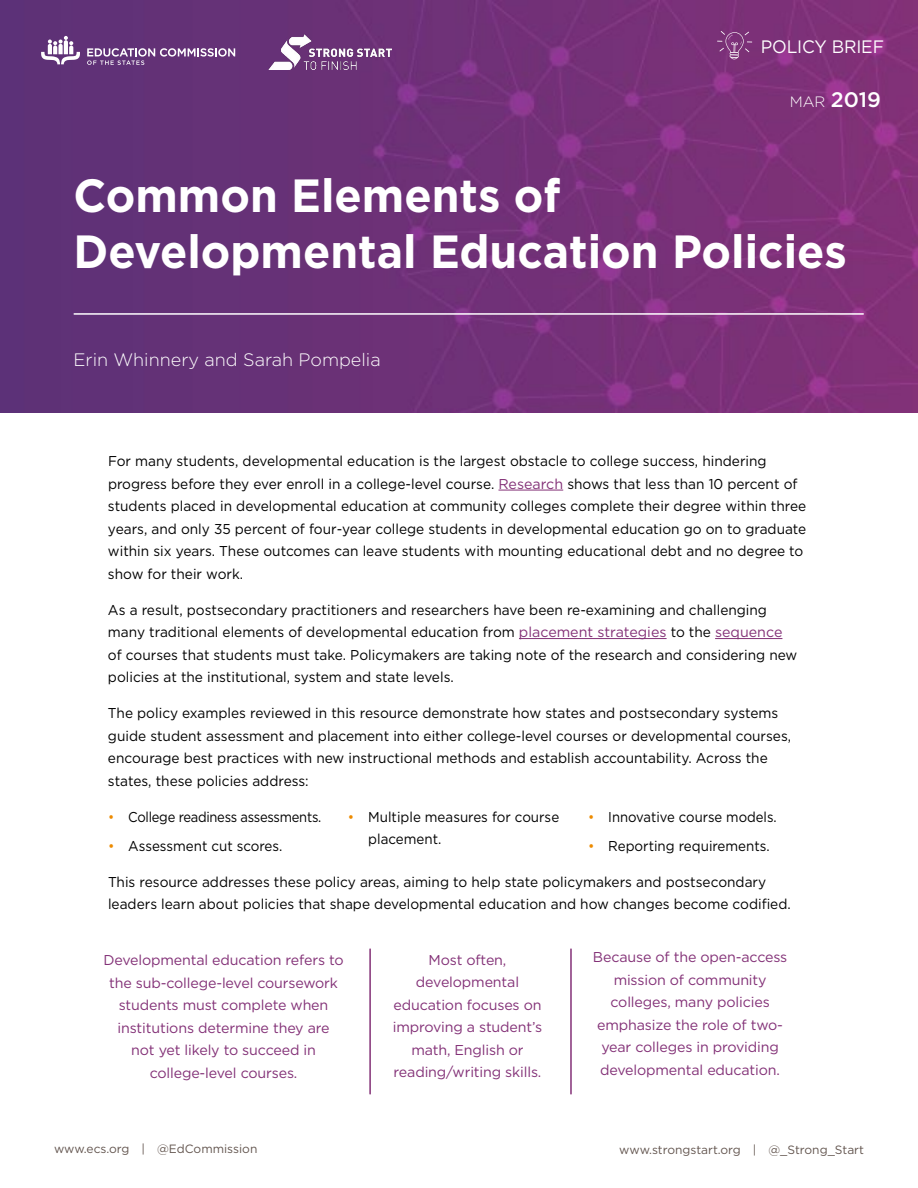
<style>
.page{position:relative;width:918px;height:1188px;background:#fff}
.page>*{position:absolute;margin:0;border:0;box-sizing:border-box;transform-origin:0 0}
.t1{font:700 46.5px/55.8px "Gotham";color:#fff;scale:.96 1}
.t2{font:500 21px "Gotham";color:#fff}
.t3{font:300 18px "Gotham";color:#fff}
.t4{font:18px "Gotham";letter-spacing:-.01em;color:#fff;scale:.96 1}
.t5{font:14.25px/22.5px "Gotham";color:#000;scale:.96 1}
.t6{font:14.25px/22.5px "Gotham";letter-spacing:-.01em;color:#833177;text-align:center}
.t7{font:14.25px/22.5px "Gotham";color:#000;scale:.94 1}
.t8{font:14.25px "Gotham";letter-spacing:-.02em;color:#000;scale:.91 1}
.t9{font:14.25px "Gotham";color:#000;scale:.92 1}
.t10{font:12px "Gotham";color:#63554f}
.s1{font-weight:300;font-size:15px}
.s2{color:#833177}
.s3{color:#ed8b00}
</style>
<div class="page">
<img style="left:0;top:0;width:918px;height:413px">
<svg style="left:717px;top:19px;width:44px;height:40px;background:#833c7f"></svg>
<hr style="left:74px;top:313px;width:789px;height:2px;background:#fff">
<hr style="left:498px;top:490px;width:65px;height:1px;background:#833177">
<hr style="left:519px;top:638px;width:148px;height:1px;background:#833177">
<hr style="left:715px;top:638px;width:67px;height:1px;background:#833177">
<svg style="left:41px;top:36px;width:39px;height:28px"></svg>
<svg style="left:87px;top:48px;width:148px;height:17px;background:#896498"></svg>
<img style="left:268px;top:34px;width:124px;height:35px">
<hr style="left:369px;top:949px;width:2px;height:145px;background:#833177">
<hr style="left:570px;top:949px;width:2px;height:145px;background:#833177">
<p class="t4" style="left:761px;top:35px;width:130px">POLICY BRIEF</p>
<h2 class="t2" style="left:790px;top:86px;width:93px"><span class="s1">MAR</span> 2019</h2>
<h1 class="t1" style="left:73px;top:168px;width:807px">Common Elements of<br>Developmental Education Policies</h1>
<p class="t3" style="left:73px;top:348px;width:309px">Erin Whinnery and Sarah Pompelia</p>
<p class="t5" style="left:108px;top:450px;width:729px">For many students, developmental education is the largest obstacle to college success, hindering progress before they ever enroll in a college-level course. <span class="s2">Research</span> shows that less than 10 percent of students placed in developmental education at community colleges complete their degree within three years, and only 35 percent of four-year college students in developmental education go on to graduate within six years. These outcomes can leave students with mounting educational debt and no degree to show for their work.</p>
<p class="t5" style="left:108px;top:598px;width:720px">As a result, postsecondary practitioners and researchers have been re-examining and challenging many traditional elements of developmental education from <span class="s2">placement strategies</span> to the <span class="s2">sequence </span>of courses that students must take. Policymakers are taking note of the research and considering new policies at the institutional, system and state levels.</p>
<p class="t5" style="left:108px;top:702px;width:713px">The policy examples reviewed in this resource demonstrate how states and postsecondary systems guide student assessment and placement into either college-level courses or developmental courses, encourage best practices with new instructional methods and establish accountability. Across the states, these policies address:</p>
<p class="t8" style="left:108px;top:807px;width:236px"><span class="s3">•</span> College readiness assessments.</p>
<p class="t7" style="left:108px;top:834px;width:187px"><span class="s3">•</span> Assessment cut scores.</p>
<p class="t7" style="left:368px;top:805px;width:205px;text-indent:-20px"><span class="s3">•</span> Multiple measures for course placement.</p>
<p class="t9" style="left:588px;top:807px;width:207px"><span class="s3">•</span> Innovative course models.</p>
<p class="t7" style="left:588px;top:834px;width:195px"><span class="s3">•</span> Reporting requirements.</p>
<p class="t5" style="left:108px;top:870px;width:713px">This resource addresses these policy areas, aiming to help state policymakers and postsecondary leaders learn about policies that shape developmental education and how changes become codified.</p>
<p class="t6" style="left:103px;top:949px;width:242px">Developmental education refers to the sub-college-level coursework students must complete when institutions determine they are<br>not yet likely to succeed in college-level courses.</p>
<p class="t6" style="left:393px;top:948px;width:151px">Most often, developmental education focuses on improving a student’s math, English or reading/writing skills.</p>
<p class="t6" style="left:593px;top:946px;width:196px">Because of the open-access mission of community colleges, many policies emphasize the role of two&shy;year colleges in providing developmental education.</p>
<p class="t10" style="left:54px;top:1141px;width:205px">www.ecs.org | @EdCommission</p>
<p class="t10" style="left:619px;top:1142px;width:246px">www.strongstart.org | @_Strong_Start</p>
<p class="t10" style="left:87px;top:1141px;width:213px">strongstart.org | @_Strong_Start</p>
</div>
